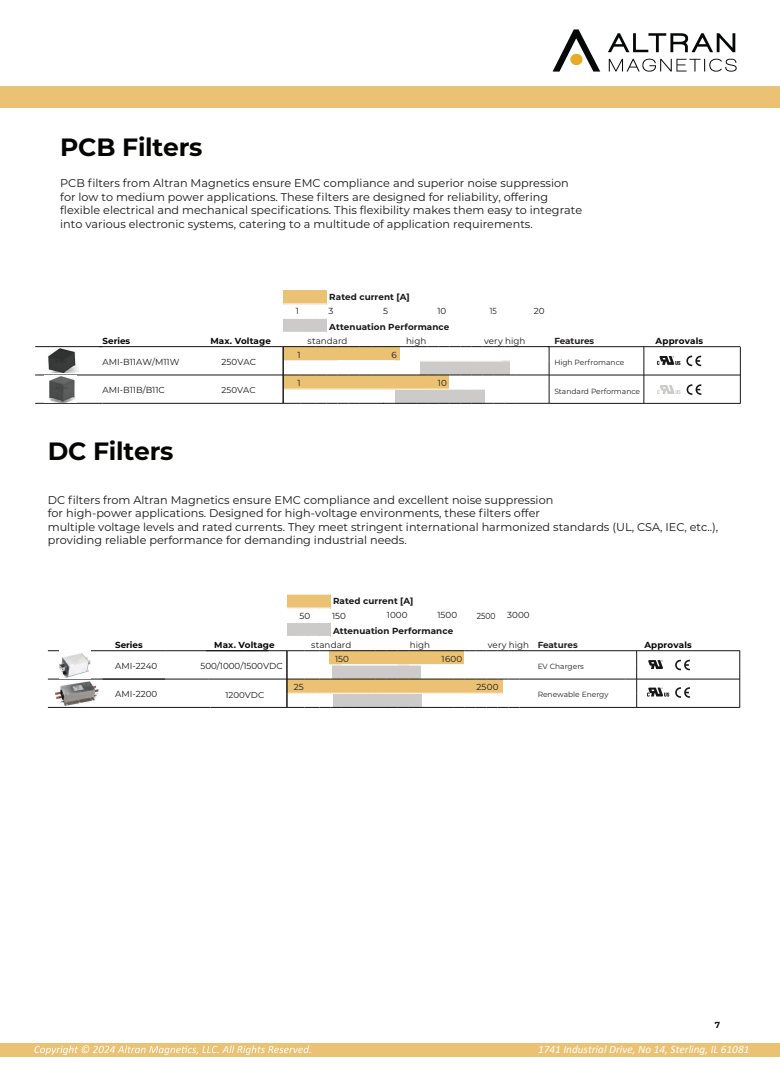
<style>
.page{position:relative;width:780px;height:1088px;background:#fff}
.page>*{position:absolute;margin:0;border:0;box-sizing:border-box;transform-origin:0 0}
.t1{font:700 25px "Montserrat";letter-spacing:-.01em;color:#050504}
.t2{font:11.25px/13.5px "Montserrat";color:#171515}
.t3{font:italic 11.25px "Calibri";color:#fff}
.t4{font:8.75px "Montserrat";color:#171515}
.t5{font:700 8.75px "Montserrat";letter-spacing:.01em;color:#171515}
.t6{font:700 8.75px "Montserrat";letter-spacing:.015em;color:#050504}
.t7{font:700 8.75px "Montserrat";color:#211e1e}
.t8{font:8.75px "Montserrat";color:#171515;scale:.87 1}
.t9{font:8.38px "Montserrat";color:#171515}
.t10{font:7.5px "Montserrat";color:#211e1e}
</style>
<div class="page">
<div style="left:0;top:1043px;width:780px;height:13px;background:#ebc173"></div>
<svg style="left:34px;top:1045px;width:276px;height:10px"></svg>
<div style="left:0;top:86px;width:780px;height:21px;background:#ebc173"></div>
<svg style="left:608px;top:59px;width:128px;height:13px"></svg>
<svg style="left:608px;top:33px;width:127px;height:19px"></svg>
<svg style="left:552px;top:29px;width:48px;height:43px"></svg>
<div style="left:283px;top:290px;width:43px;height:14px;background:#ebc273"></div>
<div style="left:283px;top:318px;width:43px;height:14px;background:#cccbca"></div>
<hr style="left:35px;top:346px;width:68px;height:1px;background:#171515">
<hr style="left:99px;top:346px;width:184px;height:1px;background:#171515">
<hr style="left:35px;top:375px;width:170px;height:1px;background:#171515">
<hr style="left:35px;top:403px;width:68px;height:1px;background:#171515">
<hr style="left:103px;top:403px;width:198px;height:1px;background:#171515">
<hr style="left:205px;top:375px;width:96px;height:1px;background:#171515">
<svg style="left:283px;top:303px;width:43px;height:2px"></svg>
<svg style="left:283px;top:318px;width:43px;height:1px"></svg>
<hr style="left:547px;top:346px;width:193px;height:1px;background:#171515">
<hr style="left:549px;top:375px;width:191px;height:1px;background:#171515">
<hr style="left:549px;top:403px;width:191px;height:1px;background:#171515">
<svg style="left:283px;top:346px;width:267px;height:58px"></svg>
<hr style="left:326px;top:361px;width:175px;height:1px;background:#fff">
<img style="left:48px;top:349px;width:30px;height:23px">
<img style="left:49px;top:376px;width:27px;height:27px">
<div style="left:287px;top:594px;width:43px;height:14px;background:#ebc273"></div>
<div style="left:287px;top:622px;width:43px;height:14px;background:#cccbca"></div>
<hr style="left:48px;top:650px;width:117px;height:1px;background:#171515">
<hr style="left:165px;top:650px;width:103px;height:1px;background:#171515">
<hr style="left:48px;top:679px;width:117px;height:1px;background:#171515">
<hr style="left:103px;top:679px;width:106px;height:1px;background:#171515">
<hr style="left:48px;top:707px;width:162px;height:1px;background:#171515">
<hr style="left:206px;top:650px;width:98px;height:1px;background:#171515">
<hr style="left:209px;top:679px;width:95px;height:1px;background:#171515">
<hr style="left:210px;top:707px;width:94px;height:1px;background:#171515">
<hr style="left:508px;top:650px;width:231px;height:1px;background:#171515">
<hr style="left:519px;top:679px;width:106px;height:1px;background:#171515">
<hr style="left:625px;top:679px;width:114px;height:1px;background:#171515">
<hr style="left:519px;top:707px;width:220px;height:1px;background:#171515">
<svg style="left:287px;top:594px;width:43px;height:1px"></svg>
<svg style="left:287px;top:607px;width:43px;height:2px"></svg>
<svg style="left:287px;top:622px;width:43px;height:1px"></svg>
<svg style="left:625px;top:651px;width:12px;height:56px"></svg>
<svg style="left:287px;top:650px;width:243px;height:58px"></svg>
<svg style="left:648px;top:660px;width:15px;height:9px"></svg>
<svg style="left:675px;top:659px;width:14px;height:11px"></svg>
<hr style="left:318px;top:665px;width:175px;height:1px;background:#fff">
<img style="left:60px;top:653px;width:31px;height:25px">
<img style="left:55px;top:681px;width:44px;height:24px">
<svg style="left:657px;top:356px;width:23px;height:9px"></svg>
<svg style="left:686px;top:355px;width:15px;height:11px"></svg>
<svg style="left:647px;top:687px;width:22px;height:9px"></svg>
<svg style="left:675px;top:687px;width:15px;height:11px"></svg>
<hr style="left:643px;top:346px;width:1px;height:57px;background:#171515">
<hr style="left:739px;top:650px;width:1px;height:57px;background:#171515">
<svg style="left:657px;top:385px;width:23px;height:9px"></svg>
<svg style="left:686px;top:384px;width:15px;height:11px"></svg>
<hr style="left:740px;top:347px;width:1px;height:56px;background:#171515">
<h1 class="t1" style="left:60px;top:129px;width:144px">PCB Filters</h1>
<p class="t2" style="left:60px;top:176px;width:523px">PCB filters from Altran Magnetics ensure EMC compliance and superior noise suppression for low to medium power applications. These filters are designed for reliability, offering flexible electrical and mechanical specifications. This flexibility makes them easy to integrate into various electronic systems, catering to a multitude of application requirements.</p>
<p class="t5" style="left:329px;top:290px;width:82px">Rated current [A]</p>
<p class="t4" style="left:296px;top:305px;width:5px">1</p>
<p class="t4" style="left:328px;top:305px;width:6px">3</p>
<p class="t4" style="left:383px;top:305px;width:6px">5</p>
<p class="t4" style="left:437px;top:305px;width:10px">10</p>
<p class="t8" style="left:489px;top:305px;width:10px">15</p>
<p class="t4" style="left:534px;top:305px;width:12px">20</p>
<p class="t5" style="left:329px;top:320px;width:122px">Attenuation Performance</p>
<p class="t6" style="left:103px;top:334px;width:29px">Series</p>
<p class="t6" style="left:210px;top:334px;width:62px">Max. Voltage</p>
<p class="t4" style="left:307px;top:335px;width:42px">standard</p>
<p class="t4" style="left:406px;top:335px;width:22px">high</p>
<p class="t4" style="left:484px;top:335px;width:43px">very high</p>
<p class="t4" style="left:103px;top:356px;width:78px">AMI-B11AW/M11W</p>
<p class="t4" style="left:222px;top:356px;width:36px">250VAC</p>
<p class="t9" style="left:222px;top:385px;width:36px">250VAC</p>
<p class="t4" style="left:391px;top:348px;width:7px">6</p>
<p class="t4" style="left:297px;top:349px;width:5px">1</p>
<p class="t4" style="left:297px;top:377px;width:5px">1</p>
<p class="t4" style="left:437px;top:377px;width:11px">10</p>
<p class="t4" style="left:103px;top:384px;width:64px">AMI-B11B/B11C</p>
<p class="t7" style="left:554px;top:335px;width:41px">Features</p>
<p class="t10" style="left:554px;top:357px;width:72px">High Perfromance</p>
<p class="t10" style="left:554px;top:386px;width:87px">Standard Performance</p>
<p class="t6" style="left:655px;top:335px;width:49px">Approvals</p>
<h1 class="t1" style="left:48px;top:433px;width:127px">DC Filters</h1>
<p class="t2" style="left:48px;top:492px;width:672px">DC filters from Altran Magnetics ensure EMC compliance and excellent noise suppression<br>for high-power applications. Designed for high-voltage environments, these filters offer<br>multiple voltage levels and rated currents. They meet stringent international harmonized standards (UL, CSA, IEC, etc..), providing reliable performance for demanding industrial needs.</p>
<p class="t5" style="left:333px;top:594px;width:82px">Rated current [A]</p>
<p class="t4" style="left:299px;top:609px;width:12px">50</p>
<p class="t4" style="left:332px;top:609px;width:15px">150</p>
<p class="t4" style="left:387px;top:609px;width:22px">1000</p>
<p class="t4" style="left:437px;top:609px;width:21px">1500</p>
<p class="t8" style="left:477px;top:609px;width:23px">2500</p>
<p class="t4" style="left:507px;top:609px;width:24px">3000</p>
<p class="t5" style="left:333px;top:624px;width:122px">Attenuation Performance</p>
<p class="t6" style="left:115px;top:639px;width:29px">Series</p>
<p class="t6" style="left:214px;top:639px;width:62px">Max. Voltage</p>
<p class="t4" style="left:311px;top:639px;width:42px">standard</p>
<p class="t4" style="left:410px;top:639px;width:22px">high</p>
<p class="t4" style="left:488px;top:639px;width:43px">very high</p>
<p class="t4" style="left:115px;top:660px;width:44px">AMI-2240</p>
<p class="t4" style="left:200px;top:660px;width:84px">500/1000/1500VDC</p>
<p class="t9" style="left:225px;top:689px;width:40px">1200VDC</p>
<p class="t4" style="left:441px;top:652px;width:22px">1600</p>
<p class="t4" style="left:335px;top:653px;width:15px">150</p>
<p class="t4" style="left:294px;top:681px;width:11px">25</p>
<p class="t4" style="left:476px;top:681px;width:24px">2500</p>
<p class="t4" style="left:115px;top:688px;width:44px">AMI-2200</p>
<p class="t7" style="left:537px;top:639px;width:41px">Features</p>
<p class="t10" style="left:537px;top:661px;width:48px">EV Chargers</p>
<p class="t10" style="left:537px;top:689px;width:72px">Renewable Energy</p>
<p class="t6" style="left:644px;top:639px;width:49px">Approvals</p>
<p class="t5" style="left:715px;top:1018px;width:7px">7</p>
<p class="t3" style="left:538px;top:1041px;width:213px">1741 Industrial Drive, No 14, Sterling, IL 61081</p>
</div>
